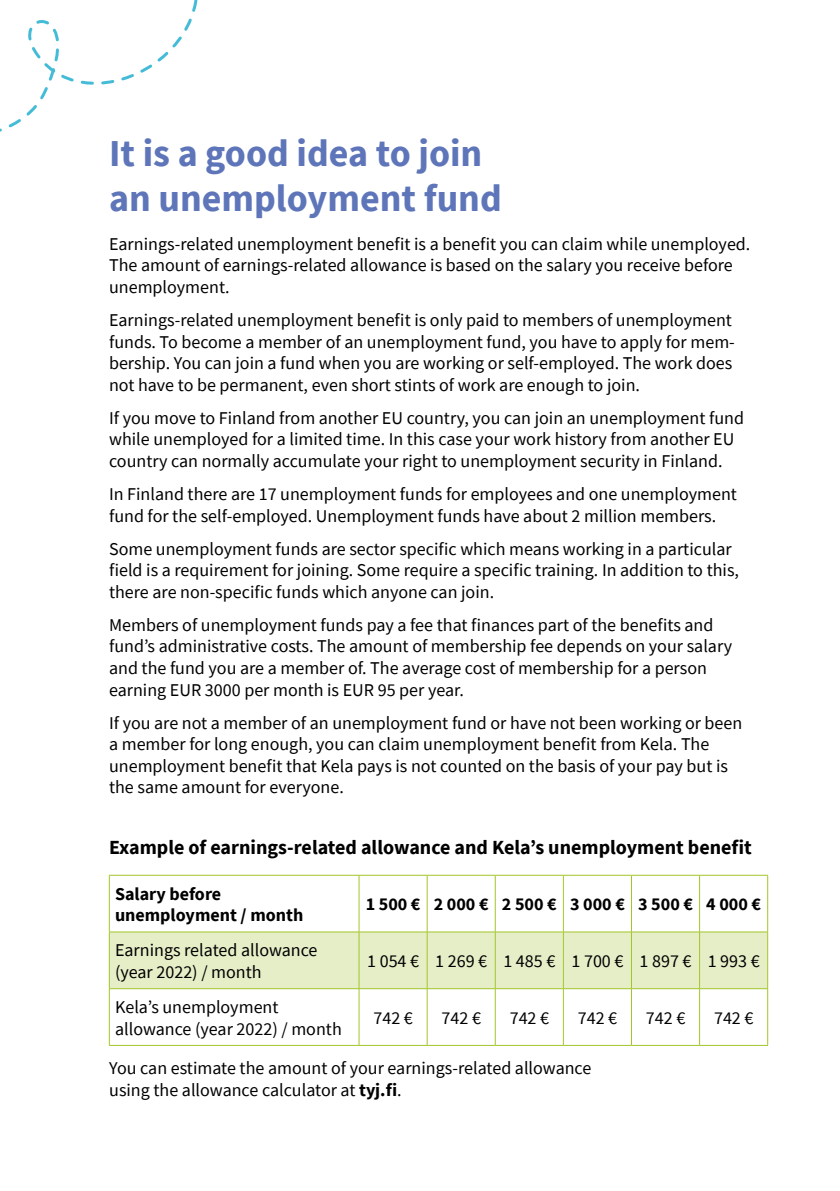
<style>
.page{position:relative;width:840px;height:1191px;background:#fff}
.page>*{position:absolute;margin:0;border:0;box-sizing:border-box;transform-origin:0 0}
.t1{font:700 38px/45.6px "Source Sans Pro";color:#5e76b9}
.t2{font:700 20px "Source Sans Pro";color:#000}
.t3{font:18px/21.6px "Source Sans Pro";color:#000}
.t4{font:700 18px/21.6px "Source Sans Pro";color:#000}
.s1{font-weight:700}
</style>
<div class="page">
<svg style="left:0;top:0;width:198px;height:132px"></svg>
<div style="left:110px;top:932px;width:657px;height:56px;background:#e6eec8"></div>
<hr style="left:109px;top:875px;width:250px;height:1px;background:#a2c629">
<hr style="left:109px;top:875px;width:1px;height:56px;background:#a2c629">
<hr style="left:359px;top:875px;width:68px;height:1px;background:#a2c629">
<hr style="left:358px;top:875px;width:1px;height:56px;background:#a2c629">
<hr style="left:427px;top:875px;width:68px;height:1px;background:#a2c629">
<hr style="left:426px;top:875px;width:1px;height:56px;background:#a2c629">
<hr style="left:495px;top:875px;width:68px;height:1px;background:#a2c629">
<hr style="left:494px;top:875px;width:1px;height:56px;background:#a2c629">
<hr style="left:563px;top:875px;width:68px;height:1px;background:#a2c629">
<hr style="left:562px;top:875px;width:1px;height:56px;background:#a2c629">
<hr style="left:631px;top:875px;width:68px;height:1px;background:#a2c629">
<hr style="left:630px;top:875px;width:1px;height:56px;background:#a2c629">
<hr style="left:699px;top:875px;width:68px;height:1px;background:#a2c629">
<hr style="left:698px;top:875px;width:1px;height:56px;background:#a2c629">
<hr style="left:767px;top:875px;width:1px;height:56px;background:#a2c629">
<hr style="left:109px;top:931px;width:250px;height:1px;background:#a2c629">
<hr style="left:109px;top:932px;width:1px;height:56px;background:#a2c629">
<hr style="left:359px;top:931px;width:68px;height:1px;background:#a2c629">
<hr style="left:358px;top:932px;width:1px;height:56px;background:#a2c629">
<hr style="left:427px;top:931px;width:68px;height:1px;background:#a2c629">
<hr style="left:426px;top:932px;width:1px;height:56px;background:#a2c629">
<hr style="left:495px;top:931px;width:68px;height:1px;background:#a2c629">
<hr style="left:494px;top:932px;width:1px;height:56px;background:#a2c629">
<hr style="left:563px;top:931px;width:68px;height:1px;background:#a2c629">
<hr style="left:562px;top:932px;width:1px;height:56px;background:#a2c629">
<hr style="left:631px;top:931px;width:68px;height:1px;background:#a2c629">
<hr style="left:630px;top:932px;width:1px;height:56px;background:#a2c629">
<hr style="left:699px;top:931px;width:68px;height:1px;background:#a2c629">
<hr style="left:698px;top:932px;width:1px;height:56px;background:#a2c629">
<hr style="left:767px;top:932px;width:1px;height:56px;background:#a2c629">
<hr style="left:109px;top:988px;width:250px;height:1px;background:#a2c629">
<hr style="left:109px;top:989px;width:1px;height:56px;background:#a2c629">
<hr style="left:359px;top:988px;width:68px;height:1px;background:#a2c629">
<hr style="left:358px;top:989px;width:1px;height:56px;background:#a2c629">
<hr style="left:427px;top:988px;width:68px;height:1px;background:#a2c629">
<hr style="left:426px;top:989px;width:1px;height:56px;background:#a2c629">
<hr style="left:495px;top:988px;width:68px;height:1px;background:#a2c629">
<hr style="left:494px;top:989px;width:1px;height:56px;background:#a2c629">
<hr style="left:563px;top:988px;width:68px;height:1px;background:#a2c629">
<hr style="left:562px;top:989px;width:1px;height:56px;background:#a2c629">
<hr style="left:631px;top:988px;width:68px;height:1px;background:#a2c629">
<hr style="left:630px;top:989px;width:1px;height:56px;background:#a2c629">
<hr style="left:699px;top:988px;width:68px;height:1px;background:#a2c629">
<hr style="left:698px;top:989px;width:1px;height:56px;background:#a2c629">
<hr style="left:767px;top:989px;width:1px;height:56px;background:#a2c629">
<hr style="left:109px;top:1045px;width:250px;height:1px;background:#a2c629">
<hr style="left:359px;top:1045px;width:68px;height:1px;background:#a2c629">
<hr style="left:427px;top:1045px;width:68px;height:1px;background:#a2c629">
<hr style="left:495px;top:1045px;width:68px;height:1px;background:#a2c629">
<hr style="left:563px;top:1045px;width:68px;height:1px;background:#a2c629">
<hr style="left:631px;top:1045px;width:68px;height:1px;background:#a2c629">
<hr style="left:699px;top:1045px;width:68px;height:1px;background:#a2c629">
<h1 class="t1" style="left:109px;top:130px;width:394px">It is a good idea to join an unemployment fund</h1>
<p class="t3" style="left:109px;top:233px;width:642px">Earnings-related unemployment benefit is a benefit you can claim while unemployed.<br>The amount of earnings-related allowance is based on the salary you receive before unemployment.</p>
<p class="t3" style="left:109px;top:309px;width:627px">Earnings-related unemployment benefit is only paid to members of unemployment funds. To become a member of an unemployment fund, you have to apply for mem&shy;bership. You can join a fund when you are working or self-employed. The work does not have to be permanent, even short stints of work are enough to join.</p>
<p class="t3" style="left:109px;top:407px;width:636px">If you move to Finland from another EU country, you can join an unemployment fund while unemployed for a limited time. In this case your work history from another EU country can normally accumulate your right to unemployment security in Finland.</p>
<p class="t3" style="left:109px;top:483px;width:629px">In Finland there are 17 unemployment funds for employees and one unemployment fund for the self-employed. Unemployment funds have about 2 million members.</p>
<p class="t3" style="left:109px;top:537px;width:631px">Some unemployment funds are sector specific which means working in a particular field is a requirement for joining. Some require a specific training. In addition to this, there are non-specific funds which anyone can join.</p>
<p class="t3" style="left:109px;top:614px;width:624px">Members of unemployment funds pay a fee that finances part of the benefits and fund’s administrative costs. The amount of membership fee depends on your salary and the fund you are a member of. The average cost of membership for a person earning EUR 3000 per month is EUR 95 per year.</p>
<p class="t3" style="left:109px;top:711px;width:634px">If you are not a member of an unemployment fund or have not been working or been a member for long enough, you can claim unemployment benefit from Kela. The unemployment benefit that Kela pays is not counted on the basis of your pay but is the same amount for everyone.</p>
<p class="t2" style="left:109px;top:834px;width:644px">Example of earnings-related allowance and Kela’s unemployment benefit</p>
<p class="t4" style="left:115px;top:882px;width:190px">Salary before unemployment / month</p>
<p class="t4" style="left:365px;top:893px;width:396px">1 500 € 2 000 € 2 500 € 3 000 € 3 500 € 4 000 €</p>
<p class="t3" style="left:115px;top:939px;width:204px">Earnings related allowance (year 2022) / month</p>
<p class="t3" style="left:367px;top:950px;width:394px">1 054 € 1 269 € 1 485 € 1 700 € 1 897 € 1 993 €</p>
<p class="t3" style="left:115px;top:996px;width:228px">Kela’s unemployment allowance (year 2022) / month</p>
<p class="t3" style="left:373px;top:1007px;width:41px">742 €</p>
<p class="t3" style="left:441px;top:1007px;width:41px">742 €</p>
<p class="t3" style="left:509px;top:1007px;width:41px">742 €</p>
<p class="t3" style="left:577px;top:1007px;width:41px">742 €</p>
<p class="t3" style="left:645px;top:1007px;width:41px">742 €</p>
<p class="t3" style="left:713px;top:1007px;width:41px">742 €</p>
<p class="t3" style="left:109px;top:1057px;width:483px">You can estimate the amount of your earnings-related allowance using the allowance calculator at <span class="s1">tyj.fi</span>.</p>
</div>
